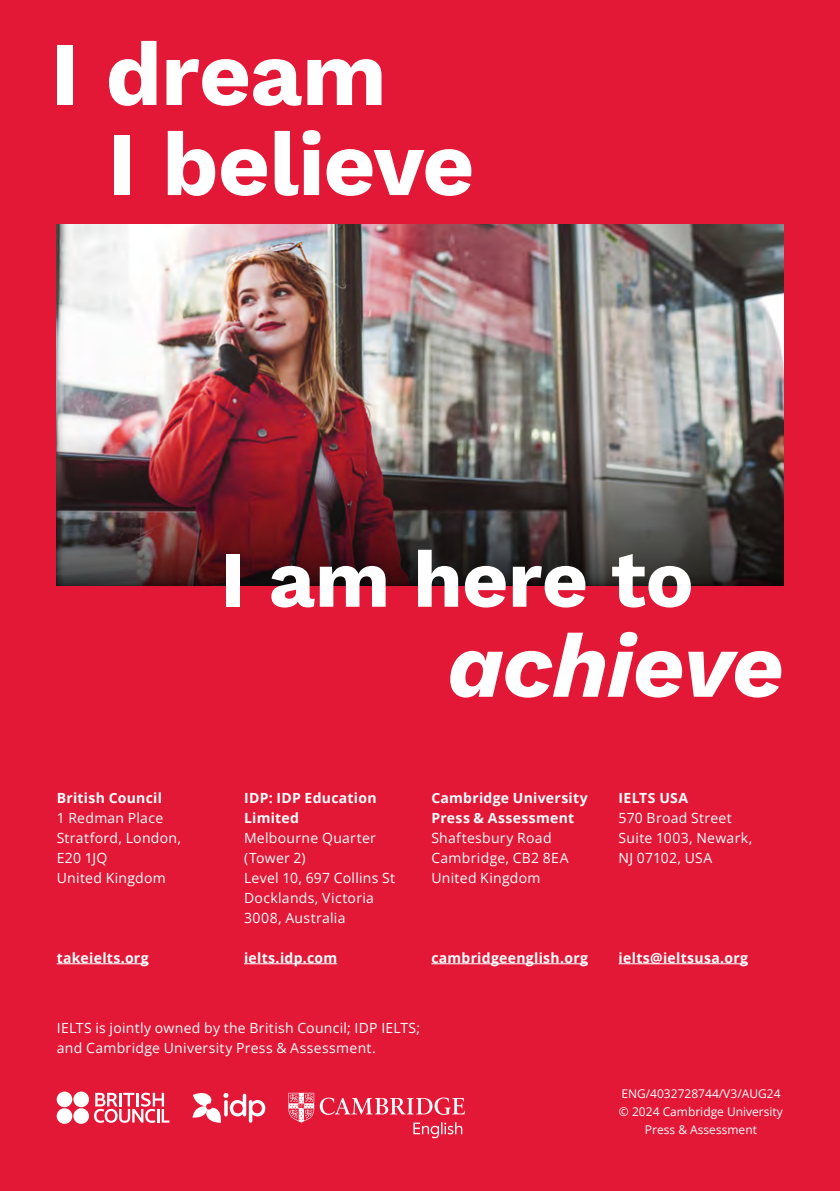
<style>
.page{position:relative;width:840px;height:1191px;background:#fff}
.page>*{position:absolute;margin:0;border:0;box-sizing:border-box;transform-origin:0 0}
.t1{font:90px "Work Sans";letter-spacing:-.01em;color:#fff}
.t2{font:italic 90px "Work Sans";letter-spacing:-.01em;color:#fff}
.t3{font:80px "Work Sans";letter-spacing:-.005em;color:#fff}
.Body_text{font:14px/20px "Open Sans";letter-spacing:.02em;color:#fff}
.Subhead_C{font:700 14px/20px "Open Sans";letter-spacing:.02em;color:#fff}
.Subhead_C-2{font:14px/20px "Open Sans";letter-spacing:.02em;color:#fff}
.Body_text-2{font:700 14px "Open Sans";letter-spacing:.02em;color:#fff}
.Table_Text{font:12px/18px "Open Sans";color:#fff;text-align:center}
</style>
<div class="page">
<div style="left:0;top:0;width:839px;height:1191px;background:#e31837"></div>
<img style="left:57px;top:224px;width:725px;height:210px">
<img style="left:57px;top:434px;width:725px;height:151px">
<hr style="left:57px;top:963px;width:91px;height:1px;background:#fff">
<hr style="left:244px;top:963px;width:93px;height:1px;background:#fff">
<hr style="left:431px;top:963px;width:156px;height:1px;background:#fff">
<hr style="left:618px;top:963px;width:129px;height:1px;background:#fff">
<svg style="left:94px;top:1092px;width:75px;height:30px"></svg>
<div style="left:57px;top:1108px;width:15px;height:15px;background:#fff;border-radius:50%"></div>
<div style="left:73px;top:1108px;width:16px;height:15px;background:#fff;border-radius:50%"></div>
<div style="left:57px;top:1091px;width:15px;height:16px;background:#fff;border-radius:50%"></div>
<div style="left:73px;top:1091px;width:16px;height:16px;background:#fff;border-radius:50%"></div>
<svg style="left:192px;top:1093px;width:73px;height:29px"></svg>
<svg style="left:288px;top:1092px;width:177px;height:46px"></svg>
<h1 class="t1" style="left:51px;top:6px;width:337px">I dream</h1>
<h1 class="t1" style="left:108px;top:96px;width:368px">I believe</h1>
<p class="Subhead_C" style="left:57px;top:787px;width:107px">British Council</p>
<p class="Subhead_C-2" style="left:57px;top:807px;width:108px">1 Redman Place</p>
<p class="Body_text" style="left:57px;top:827px;width:126px">Stratford, London,<br>E20 1JQ</p>
<p class="Body_text" style="left:57px;top:867px;width:111px">United Kingdom</p>
<p class="Body_text-2" style="left:57px;top:947px;width:93px">takeielts.org</p>
<h1 class="t3" style="left:220px;top:519px;width:474px">I am here to</h1>
<h1 class="t2" style="left:447px;top:598px;width:338px">achieve</h1>
<p class="Subhead_C" style="left:244px;top:787px;width:134px">IDP: IDP Education<br>Limited</p>
<p class="Subhead_C-2" style="left:244px;top:827px;width:133px">Melbourne Quarter (Tower 2)</p>
<p class="Body_text" style="left:244px;top:867px;width:152px">Level 10, 697 Collins St</p>
<p class="Body_text" style="left:244px;top:887px;width:131px">Docklands, Victoria<br>3008, Australia</p>
<p class="Body_text-2" style="left:244px;top:947px;width:95px">ielts.idp.com</p>
<p class="Subhead_C" style="left:431px;top:787px;width:158px">Cambridge University</p>
<p class="Subhead_C" style="left:431px;top:807px;width:144px">Press &amp; Assessment</p>
<p class="Subhead_C-2" style="left:431px;top:827px;width:122px">Shaftesbury Road</p>
<p class="Body_text" style="left:431px;top:847px;width:139px">Cambridge, CB2 8EA</p>
<p class="Body_text" style="left:431px;top:867px;width:111px">United Kingdom</p>
<p class="Body_text-2" style="left:431px;top:947px;width:158px">cambridgeenglish.org</p>
<p class="Subhead_C" style="left:618px;top:787px;width:71px">IELTS USA</p>
<p class="Subhead_C-2" style="left:618px;top:807px;width:115px">570 Broad Street</p>
<p class="Body_text" style="left:618px;top:827px;width:135px">Suite 1003, Newark,<br>NJ 07102, USA</p>
<p class="Body_text-2" style="left:618px;top:947px;width:131px">ielts@ieltsusa.org</p>
<p class="Body_text" style="left:57px;top:1017px;width:364px">IELTS is jointly owned by the British Council; IDP IELTS; and Cambridge University Press &amp; Assessment.</p>
<p class="Table_Text" style="left:621px;top:1084px;width:161px">ENG/4032728744/V3/AUG24</p>
<p class="Table_Text" style="left:618px;top:1102px;width:165px">© 2024 Cambridge University<br>Press &amp; Assessment</p>
</div>
